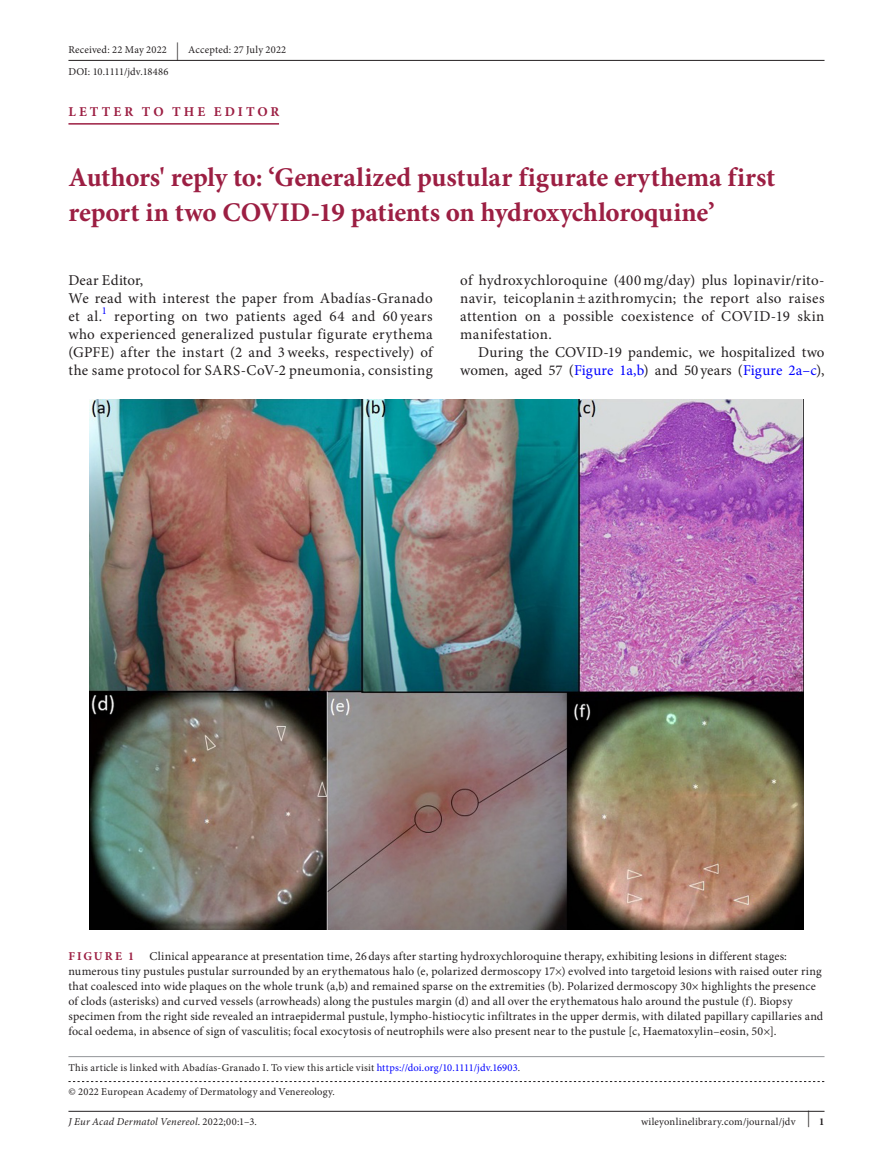
<style>
.page{position:relative;width:893px;height:1174px;background:#fff}
.page>*{position:absolute;margin:0;border:0;box-sizing:border-box;transform-origin:0 0}
.t1{font:700 27px/34.5px "Minion Pro";letter-spacing:-.005em;color:#9c1f43}
.t2{font:15px/18px "Minion Pro";letter-spacing:.02em;color:#231f20;text-align:justify}
.t3{font:700 13.5px "Minion Pro";letter-spacing:.225em;color:#9c1f43}
.t4{font:12px/15px "Minion Pro";letter-spacing:.015em;color:#231f20}
.t5{font:700 12px "Minion Pro";letter-spacing:.17em;color:#9c1f43}
.t6{font:10.5px/21.9px "Minion Pro";letter-spacing:.015em;color:#231f20}
.t7{font:italic 10.5px "Minion Pro";letter-spacing:.02em;color:#231f20}
.t8{font:10.5px "Minion Pro";color:#00f}
.s1{font-size:18px}
.s2{color:#00f}
.s3{font-style:normal}
.s4{font-weight:700}
</style>
<div class="page">
<hr style="left:68px;top:1111px;width:756px;height:1px;background:#231f20">
<hr style="left:68px;top:123px;width:211px;height:2px;background:#9c1f43">
<hr style="left:68px;top:60px;width:756px;height:1px;background:#231f20">
<svg style="left:68px;top:1081px;width:756px;height:1px"></svg>
<hr style="left:68px;top:1056px;width:756px;height:1px;background:#939598">
<img style="left:89px;top:400px;width:715px;height:529px">
<p class="t6" style="left:68px;top:39px;width:219px">Received: 22 May 2022 <span class="s1">|</span> Accepted: 27 July 2022<br>DOI: 10.1111/jdv.18486</p>
<p class="t3" style="left:69px;top:102px;width:212px">LETTER TO THE EDITOR</p>
<h1 class="t1" style="left:68px;top:160px;width:708px">Authors' reply to: ‘Generalized pustular figurate erythema first report in two COVID-19 patients on hydroxychloroquine’</h1>
<p class="t2" style="left:68px;top:271px;width:366px;text-align:left">Dear Editor,<br>We read with interest the paper from Abadías-Granado et al.</p>
<p class="t8" style="left:102px;top:304px;width:7px">1</p>
<p class="t2" style="left:68px;top:307px;width:366px;text-indent:46px">reporting on two patients aged 64 and 60 years who experienced generalized pustular figurate erythema (GPFE) after the instart (2 and 3weeks, respectively) of the same protocol for SARS-CoV-2 pneumonia, consisting</p>
<p class="t2" style="left:460px;top:271px;width:366px">of hydroxychloroquine (400 mg/day) plus lopinavir/rito&shy;navir, teicoplanin ± azithromycin; the report also raises attention on a possible coexistence of COVID-19 skin manifestation.</p>
<p class="t2" style="left:460px;top:343px;width:366px;text-align:right">During the COVID-19 pandemic, we hospitalized two women, aged 57 (<span class="s2">Figure 1a,b</span>) and 50 years (<span class="s2">Figure 2a–c</span>),</p>
<p class="t4" style="left:68px;top:949px;width:756px;text-indent:81px">Clinical appearance at presentation time, 26days after starting hydroxychloroquine therapy, exhibiting lesions in different stages: numerous tiny pustules pustular surrounded by an erythematous halo (e, polarized dermoscopy 17×) evolved into targetoid lesions with raised outer ring that coalesced into wide plaques on the whole trunk (a,b) and remained sparse on the extremities (b). Polarized dermoscopy 30× highlights the presence of clods (asterisks) and curved vessels (arrowheads) along the pustules margin (d) and all over the erythematous halo around the pustule (f). Biopsy specimen from the right side revealed an intraepidermal pustule, lympho-histiocytic infiltrates in the upper dermis, with dilated papillary capillaries and focal oedema, in absence of sign of vasculitis; focal exocytosis of neutrophils were also present near to the pustule [c, Haematoxylin–eosin, 50×].</p>
<p class="t5" style="left:69px;top:948px;width:67px">FIGURE 1</p>
<p class="t6" style="left:68px;top:1056px;width:453px">This article is linked with Abadías-Granado I. To view this article visit <span class="s2">https://doi.org/10.1111/jdv.16903</span>.</p>
<p class="t6" style="left:68px;top:1081px;width:268px">© 2022 European Academy of Dermatology and Venereology.</p>
<p class="t7" style="left:68px;top:1114px;width:190px">J Eur Acad Dermatol Venereol<span class="s3">. 2022;00:1–3.</span></p>
<p class="t6" style="left:641px;top:1111px;width:185px">wileyonlinelibrary.com/journal/jdv <sup>|</sup> <span class="s4">1</span></p>
</div>
